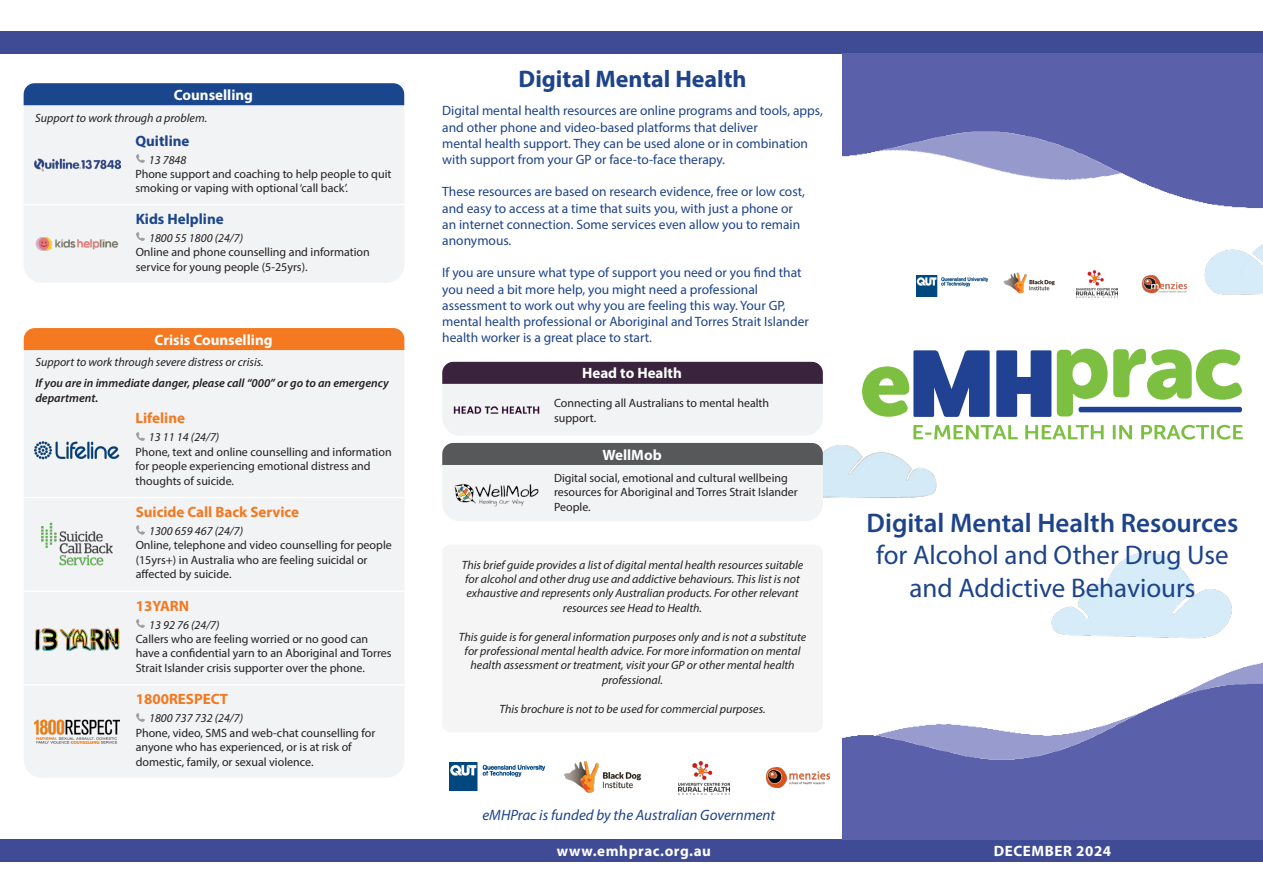
<style>
.page{position:relative;width:1263px;height:893px;background:#fff}
.page>*{position:absolute;margin:0;border:0;box-sizing:border-box;transform-origin:0 0}
.t1{font:27px/32.4px "Myriad Pro";color:#1d438a;text-align:center}
.t2{font:600 27px "Myriad Pro";color:#1d438a}
.t3{font:700 24px "Myriad Pro";color:#1d438a}
.t4{font:700 15px "Myriad Pro";color:#fff}
.t5{font:700 15px "Myriad Pro";color:#f47921}
.t6{font:italic 15px "Myriad Pro";color:#1d438a}
.t7{font:700 15px "Myriad Pro";letter-spacing:.04em;color:#fff}
.t8{font:700 15px "Myriad Pro";color:#1b458d}
.t9{font:700 15px "Myriad Pro";color:#1d438a}
.t10{font:13.5px/16.2px "Myriad Pro";color:#1d438a}
.t11{font:12px/14.4px "Myriad Pro";color:#231f20}
.t12{font:italic 12px/14.4px "Myriad Pro";color:#231f20;text-align:center}
.t13{font:italic 600 12px/14.4px "Myriad Pro";color:#231f20}
</style>
<div class="page">
<img style="left:1076px;top:270px;width:187px;height:28px">
<div style="left:0;top:31px;width:1263px;height:23px;background:#404b95"></div>
<img style="left:773px;top:439px;width:196px;height:59px">
<img style="left:449px;top:762px;width:96px;height:29px">
<img style="left:678px;top:761px;width:52px;height:33px">
<img style="left:767px;top:767px;width:63px;height:21px">
<img style="left:564px;top:761px;width:78px;height:32px">
<img style="left:1051px;top:552px;width:181px;height:83px">
<svg style="left:913px;top:425px;width:105px;height:14px"></svg>
<svg style="left:1025px;top:425px;width:78px;height:14px"></svg>
<svg style="left:1113px;top:425px;width:19px;height:14px"></svg>
<svg style="left:1141px;top:425px;width:68px;height:15px"></svg>
<hr style="left:1211px;top:425px;width:3px;height:14px;background:#7dc041">
<svg style="left:1216px;top:425px;width:27px;height:15px"></svg>
<svg style="left:1057px;top:349px;width:50px;height:67px"></svg>
<svg style="left:1113px;top:349px;width:129px;height:51px"></svg>
<div style="left:1079px;top:407px;width:163px;height:5px;background:#214293;border-radius:2px"></div>
<svg style="left:862px;top:350px;width:128px;height:67px"></svg>
<svg style="left:996px;top:350px;width:55px;height:67px"></svg>
<div style="left:442px;top:544px;width:381px;height:188px;background:#f5f5f6;border-radius:9px"></div>
<div style="left:24px;top:328px;width:380px;height:450px;background:#f2f3f4;border-radius:18px"></div>
<div style="left:24px;top:328px;width:380px;height:22px;background:#f47921"></div>
<svg style="left:136px;top:432px;width:9px;height:9px"></svg>
<hr style="left:24px;top:497px;width:381px;height:1px;background:#fff">
<svg style="left:136px;top:525px;width:9px;height:10px"></svg>
<hr style="left:24px;top:590px;width:381px;height:2px;background:#fff">
<svg style="left:136px;top:619px;width:9px;height:9px"></svg>
<hr style="left:24px;top:684px;width:381px;height:2px;background:#fff">
<svg style="left:136px;top:713px;width:9px;height:9px"></svg>
<div style="left:24px;top:83px;width:380px;height:200px;background:#f2f3f4;border-radius:18px"></div>
<div style="left:24px;top:83px;width:380px;height:22px;background:#19468c"></div>
<svg style="left:136px;top:154px;width:9px;height:9px"></svg>
<img style="left:916px;top:276px;width:71px;height:21px">
<img style="left:1077px;top:271px;width:41px;height:26px">
<img style="left:1141px;top:270px;width:47px;height:28px">
<img style="left:1003px;top:272px;width:52px;height:22px">
<div style="left:442px;top:362px;width:381px;height:74px;background:#f2f3f4;border-radius:18px"></div>
<div style="left:442px;top:362px;width:381px;height:22px;background:#3a233c"></div>
<img style="left:454px;top:406px;width:85px;height:8px">
<div style="left:442px;top:443px;width:381px;height:78px;background:#f2f3f4;border-radius:18px"></div>
<div style="left:442px;top:443px;width:381px;height:22px;background:#57585a"></div>
<img style="left:454px;top:483px;width:85px;height:24px">
<div style="left:0;top:839px;width:1263px;height:23px;background:#404b95"></div>
<img style="left:35px;top:158px;width:85px;height:14px">
<img style="left:34px;top:441px;width:86px;height:19px">
<img style="left:41px;top:522px;width:72px;height:44px">
<img style="left:34px;top:628px;width:86px;height:23px">
<img style="left:34px;top:719px;width:86px;height:25px">
<img style="left:842px;top:637px;width:421px;height:203px">
<img style="left:842px;top:54px;width:421px;height:216px">
<hr style="left:24px;top:204px;width:381px;height:1px;background:#fff">
<svg style="left:136px;top:232px;width:9px;height:9px"></svg>
<img style="left:35px;top:237px;width:84px;height:14px">
<p class="t4" style="left:174px;top:85px;width:81px">Counselling</p>
<p class="t12" style="left:35px;top:110px;width:173px">Support to work through a problem.</p>
<p class="t9" style="left:135px;top:131px;width:56px">Quitline</p>
<p class="t12" style="left:149px;top:152px;width:39px">13 7848</p>
<p class="t11" style="left:135px;top:166px;width:258px">Phone support and coaching to help people to quit smoking or vaping with optional ‘call back’.</p>
<p class="t8" style="left:136px;top:209px;width:90px">Kids Helpline</p>
<p class="t12" style="left:149px;top:231px;width:96px">1800 55 1800 (24/7)</p>
<p class="t11" style="left:136px;top:245px;width:236px">Online and phone counselling and information service for young people (5-25yrs).</p>
<p class="t4" style="left:155px;top:330px;width:120px">Crisis Counselling</p>
<p class="t12" style="left:35px;top:355px;width:230px">Support to work through severe distress or crisis.</p>
<p class="t13" style="left:35px;top:376px;width:355px">If you are in immediate danger, please call “000” or go to an emergency department.</p>
<p class="t5" style="left:136px;top:408px;width:51px">Lifeline</p>
<p class="t12" style="left:149px;top:430px;width:72px">13 11 14 (24/7)</p>
<p class="t11" style="left:136px;top:444px;width:258px">Phone, text and online counselling and information for people experiencing emotional distress and thoughts of suicide.</p>
<p class="t5" style="left:136px;top:502px;width:165px">Suicide Call Back Service</p>
<p class="t12" style="left:149px;top:524px;width:96px">1300 659 467 (24/7)</p>
<p class="t11" style="left:136px;top:538px;width:258px">Online, telephone and video counselling for people (15yrs+) in Australia who are feeling suicidal or</p>
<p class="t11" style="left:136px;top:567px;width:97px">affected by suicide.</p>
<p class="t5" style="left:136px;top:596px;width:55px">13YARN</p>
<p class="t12" style="left:149px;top:617px;width:72px">13 92 76 (24/7)</p>
<p class="t11" style="left:136px;top:632px;width:257px">Callers who are feeling worried or no good can have a confidential yarn to an Aboriginal and Torres<br>Strait Islander crisis supporter over the phone.</p>
<p class="t5" style="left:136px;top:689px;width:94px">1800RESPECT</p>
<p class="t12" style="left:149px;top:711px;width:96px">1800 737 732 (24/7)</p>
<p class="t11" style="left:136px;top:725px;width:241px">Phone, video, SMS and web-chat counselling for anyone who has experienced, or is at risk of</p>
<p class="t11" style="left:136px;top:754px;width:179px">domestic, family, or sexual violence.</p>
<p class="t3" style="left:519px;top:63px;width:230px">Digital Mental Health</p>
<p class="t10" style="left:442px;top:102px;width:382px">Digital mental health resources are online programs and tools, apps, and other phone and video-based platforms that deliver</p>
<p class="t10" style="left:442px;top:135px;width:367px">mental health support. They can be used alone or in combination with support from your GP or face-to-face therapy.</p>
<p class="t10" style="left:442px;top:183px;width:364px">These resources are based on research evidence, free or low cost, and easy to access at a time that suits you, with just a phone or an internet connection. Some services even allow you to remain anonymous.</p>
<p class="t10" style="left:442px;top:264px;width:361px">If you are unsure what type of support you need or you find that you need a bit more help, you might need a professional</p>
<p class="t10" style="left:442px;top:297px;width:345px">assessment to work out why you are feeling this way. Your GP,</p>
<p class="t10" style="left:442px;top:313px;width:368px">mental health professional or Aboriginal and Torres Strait Islander health worker is a great place to start.</p>
<p class="t4" style="left:582px;top:364px;width:101px">Head to Health</p>
<p class="t11" style="left:554px;top:396px;width:217px">Connecting all Australians to mental health support.</p>
<p class="t4" style="left:602px;top:445px;width:61px">WellMob</p>
<p class="t11" style="left:554px;top:471px;width:245px">Digital social, emotional and cultural wellbeing resources for Aboriginal and Torres Strait Islander<br>People.</p>
<p class="t12" style="left:462px;top:557px;width:343px">This brief guide provides a list of digital mental health resources suitable for alcohol and other drug use and addictive behaviours. This list is not exhaustive and represents only Australian products. For other relevant resources see Head to Health.</p>
<p class="t12" style="left:459px;top:629px;width:349px">This guide is for general information purposes only and is not a substitute for professional mental health advice. For more information on mental health assessment or treatment, visit your GP or other mental health professional.</p>
<p class="t12" style="left:499px;top:701px;width:268px">This brochure is not to be used for commercial purposes.</p>
<p class="t6" style="left:482px;top:805px;width:294px">eMHPrac is funded by the Australian Government</p>
<p class="t2" style="left:866px;top:505px;width:373px">Digital Mental Health Resources</p>
<p class="t1" style="left:876px;top:538px;width:354px">for Alcohol and Other Drug Use and Addictive Behaviours</p>
<p class="t7" style="left:557px;top:841px;width:156px">www.emhprac.org.au</p>
<p class="t7" style="left:994px;top:841px;width:119px">DECEMBER 2024</p>
</div>
